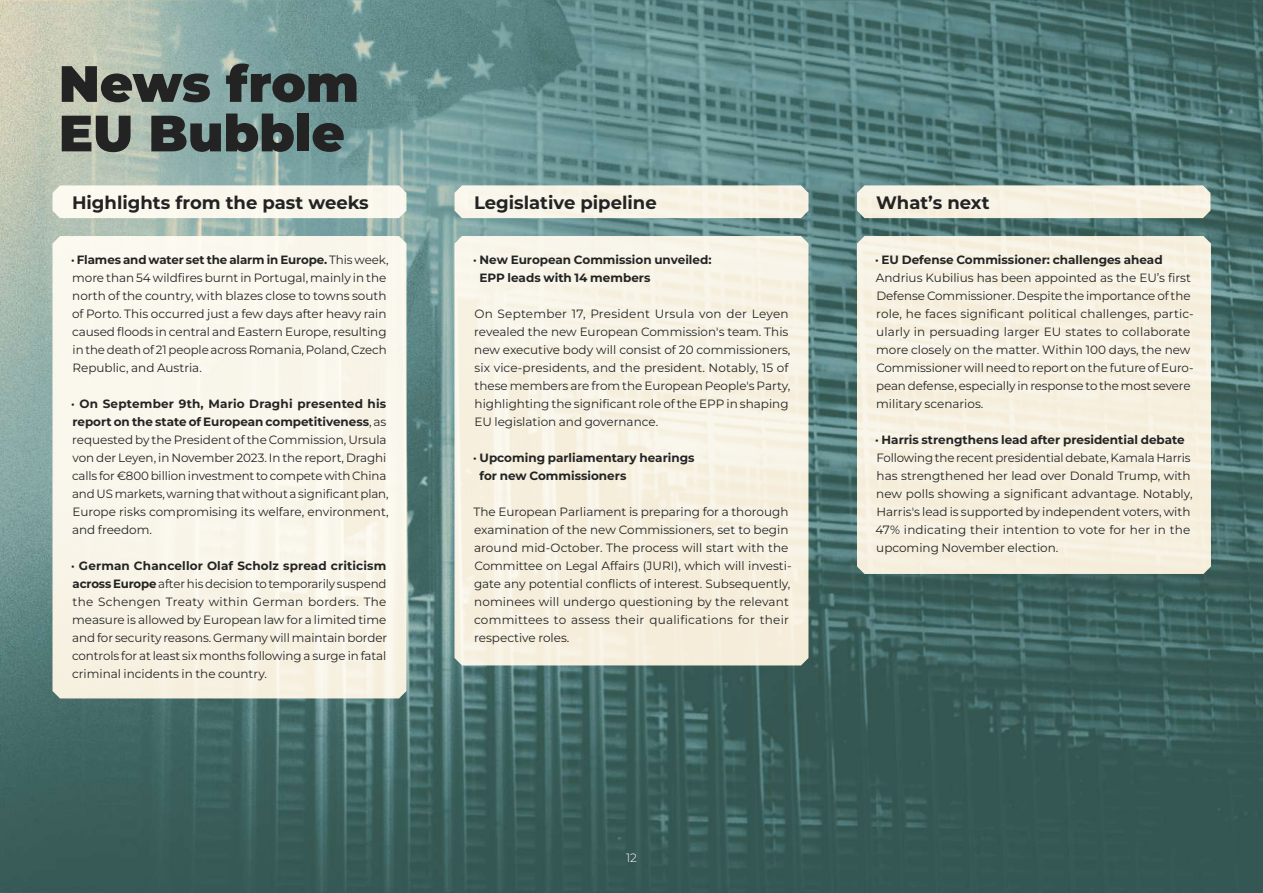
<style>
.page{position:relative;width:1263px;height:893px;background:#fff}
.page>*{position:absolute;margin:0;border:0;box-sizing:border-box;transform-origin:0 0}
.t1{font:900 51px/49.5px "Montserrat";color:#232323}
.t2{font:700 18px "Montserrat";color:#232323}
.t3{font:12px/18px "Montserrat";color:#242424}
.t4{font:700 12px/18px "Montserrat";color:#242424}
.t5{font:300 12px "Montserrat";color:#fff}
.s1{font-weight:700}
</style>
<div class="page">
<img style="left:0;top:0;width:1263px;height:893px">
<svg style="left:52px;top:236px;width:354px;height:462px;background:#f8f4e9"></svg>
<svg style="left:454px;top:236px;width:354px;height:429px;background:#f6f1e2"></svg>
<svg style="left:857px;top:236px;width:354px;height:338px;background:#f6f0e0"></svg>
<div style="left:52px;top:185px;width:354px;height:33px;background:#faf7ee"></div>
<svg style="left:454px;top:185px;width:354px;height:33px;background:#f4f0e4"></svg>
<svg style="left:857px;top:185px;width:353px;height:33px;background:#f3eedf"></svg>
<h1 class="t1" style="left:59px;top:56px;width:302px">News from<br>EU Bubble</h1>
<h2 class="t2" style="left:72px;top:190px;width:298px">Highlights from the past weeks</h2>
<h2 class="t2" style="left:474px;top:190px;width:184px">Legislative pipeline</h2>
<h2 class="t2" style="left:876px;top:190px;width:115px">What’s next</h2>
<p class="t3" style="left:71px;top:250px;width:319px"><span class="s1">· Flames and water set the alarm in Europe.</span> This week, more than 54 wildfires burnt in Portugal, mainly in the north of the country, with blazes close to towns south of Porto. This occurred just a few days after heavy rain caused floods in central and Eastern Europe, resulting in the death of 21 people across Romania, Poland, Czech Republic, and Austria.</p>
<p class="t3" style="left:71px;top:394px;width:319px"><span class="s1">· On September 9th, Mario Draghi presented his report on the state of European competitiveness</span>, as requested by the President of the Commission, Ursula von der Leyen, in November 2023. In the report, Draghi calls for €800 billion investment to compete with China and US markets, warning that without a significant plan, Europe risks compromising its welfare, environment, and freedom.</p>
<p class="t3" style="left:71px;top:556px;width:318px;text-align:justify"><span class="s1">· German Chancellor Olaf Scholz spread criticism across Europe</span> after his decision to temporarily suspend the Schengen Treaty within German borders. The measure is allowed by European law for a limited time and for security reasons. Germany will maintain border controls for at least six months following a surge in fatal criminal incidents in the country.</p>
<p class="t4" style="left:479px;top:250px;width:234px;text-indent:-6px">· New European Commission unveiled:<br>EPP leads with 14 members</p>
<p class="t3" style="left:474px;top:304px;width:318px">On September 17, President Ursula von der Leyen revealed the new European Commission's team. This new executive body will consist of 20 commissioners, six vice-presidents, and the president. Notably, 15 of these members are from the European People's Party, highlighting the significant role of the EPP in shaping EU legislation and governance.</p>
<p class="t4" style="left:479px;top:448px;width:217px;text-indent:-6px">· Upcoming parliamentary hearings for new Commissioners</p>
<p class="t3" style="left:474px;top:502px;width:320px">The European Parliament is preparing for a thorough examination of the new Commissioners, set to begin around mid-October. The process will start with the Committee on Legal Affairs (JURI), which will investi&shy;gate any potential conflicts of interest. Subsequently, nominees will undergo questioning by the relevant committees to assess their qualifications for their respective roles.</p>
<p class="t5" style="left:626px;top:849px;width:12px">12</p>
<p class="t4" style="left:875px;top:250px;width:289px">· EU Defense Commissioner: challenges ahead</p>
<p class="t3" style="left:876px;top:268px;width:319px">Andrius Kubilius has been appointed as the EU’s first Defense Commissioner. Despite the importance of the role, he faces significant political challenges, partic&shy;ularly in persuading larger EU states to collaborate more closely on the matter. Within 100 days, the new Commissioner will need to report on the future of Euro&shy;pean defense, especially in response to the most severe military scenarios.</p>
<p class="t4" style="left:875px;top:430px;width:311px">· Harris strengthens lead after presidential debate</p>
<p class="t3" style="left:875px;top:448px;width:319px">Following the recent presidential debate, Kamala Harris has strengthened her lead over Donald Trump, with new polls showing a significant advantage. Notably, Harris's lead is supported by independent voters, with 47% indicating their intention to vote for her in the upcoming November election.</p>
</div>
